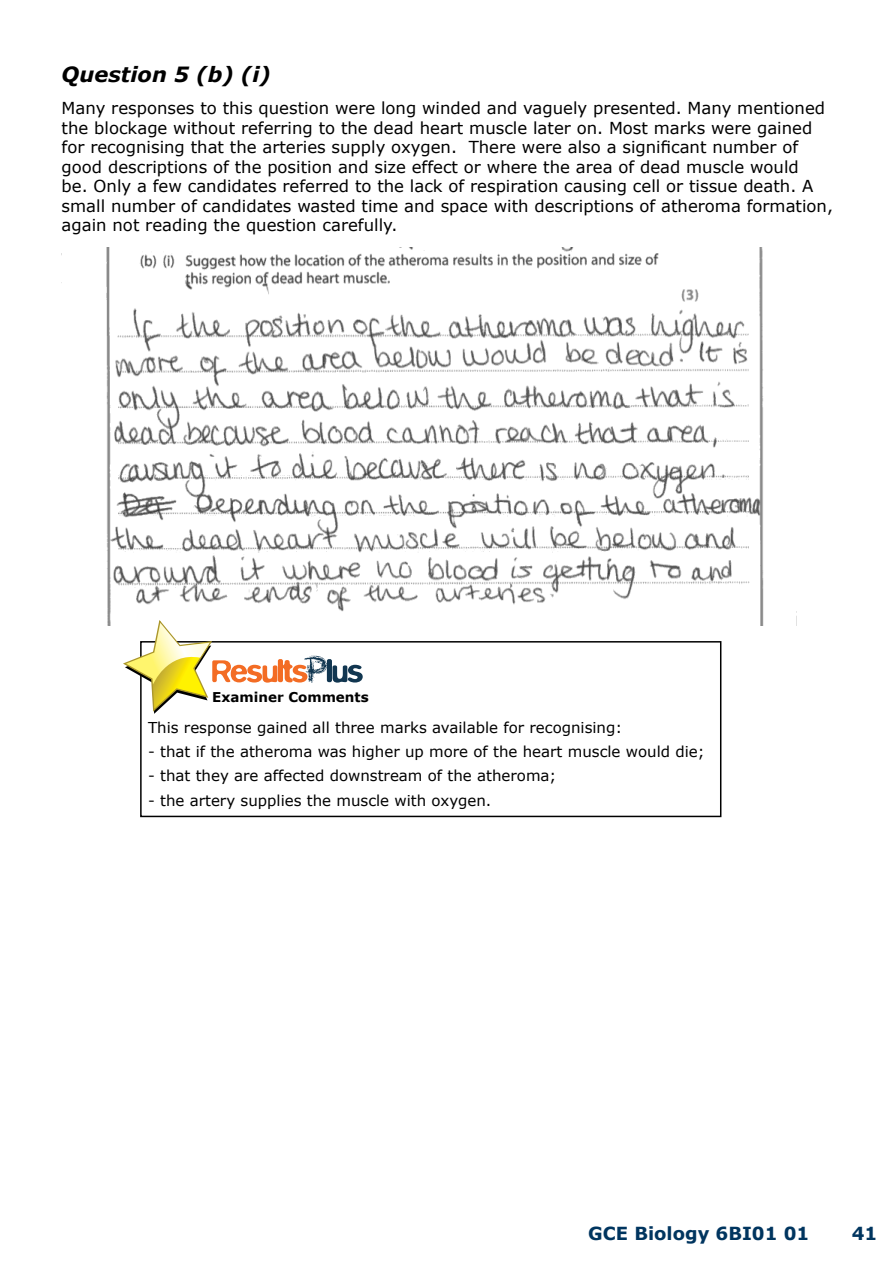
<style>
.page{position:relative;width:893px;height:1263px;background:#fff}
.page>*{position:absolute;margin:0;border:0;box-sizing:border-box;transform-origin:0 0}
.t1{font:italic 700 21px "Verdana";color:#000}
.t2{font:700 18px "Verdana";color:#00355f}
.t3{font:16.5px/19.5px "Verdana";color:#000}
.t4{font:15px "Verdana";color:#000}
.t5{font:700 13.5px "Verdana";color:#000}
</style>
<div class="page">
<img style="left:106px;top:248px;width:691px;height:378px">
<div style="left:140px;top:641px;width:581px;height:176px;border:2px solid #000"></div>
<svg style="left:121px;top:619px;width:242px;height:95px"></svg>
<p class="t1" style="left:62px;top:61px;width:211px">Question 5 (b) (i)</p>
<p class="t3" style="left:62px;top:98px;width:773px">Many responses to this question were long winded and vaguely presented. Many mentioned the blockage without referring to the dead heart muscle later on. Most marks were gained for recognising that the arteries supply oxygen. There were also a significant number of good descriptions of the position and size effect or where the area of dead muscle would<br>be. Only a few candidates referred to the lack of respiration causing cell or tissue death. A small number of candidates wasted time and space with descriptions of atheroma formation, again not reading the question carefully.</p>
<p class="t5" style="left:212px;top:688px;width:158px">Examiner Comments</p>
<p class="t4" style="left:148px;top:718px;width:476px">This response gained all three marks available for recognising:</p>
<p class="t4" style="left:148px;top:742px;width:558px">- that if the atheroma was higher up more of the heart muscle would die;</p>
<p class="t4" style="left:148px;top:766px;width:410px">- that they are affected downstream of the atheroma;</p>
<p class="t4" style="left:148px;top:791px;width:345px">- the artery supplies the muscle with oxygen.</p>
<p class="t2" style="left:588px;top:1222px;width:222px">GCE Biology 6BI01 01</p>
<p class="t2" style="left:852px;top:1222px;width:27px">41</p>
</div>
